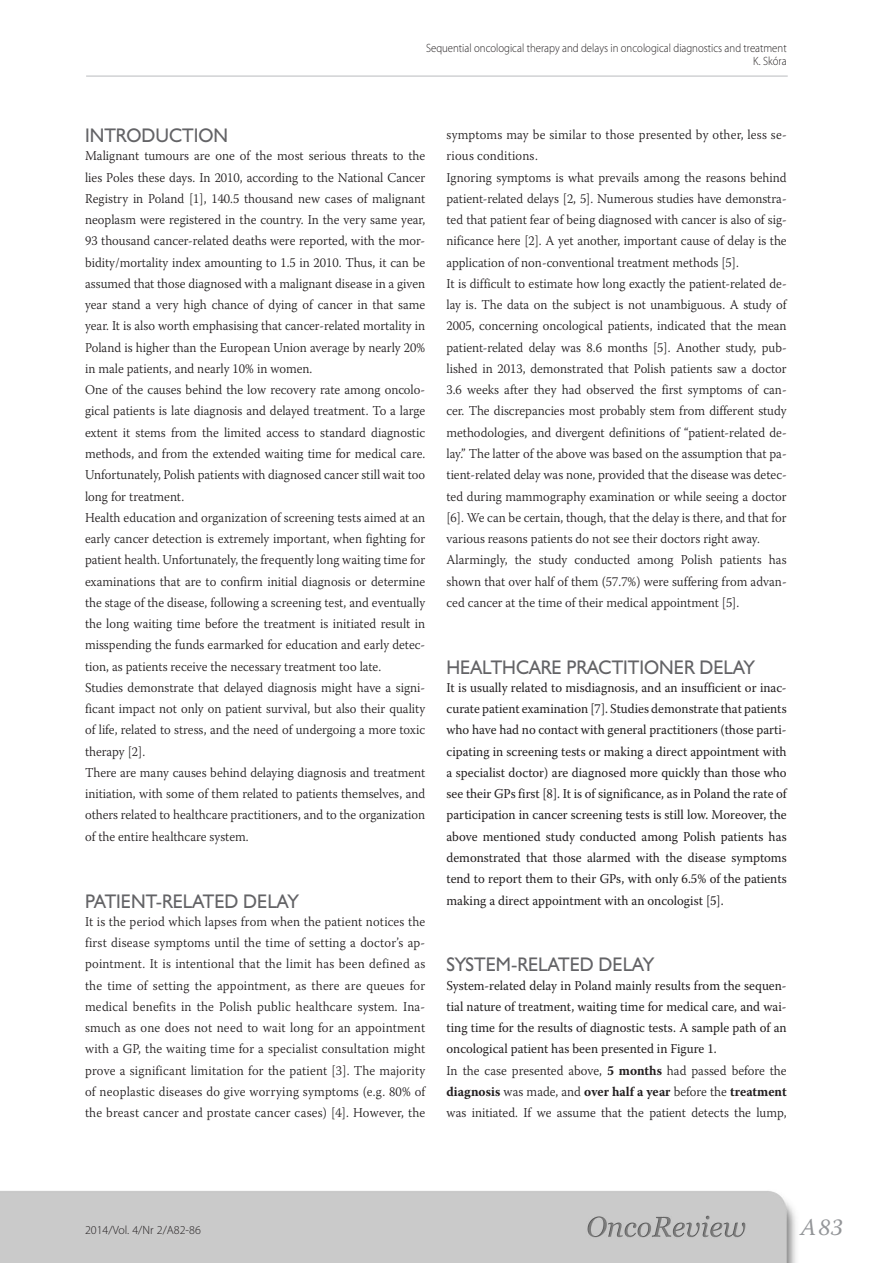
<style>
.page{position:relative;width:893px;height:1263px;background:#fff}
.page>*{position:absolute;margin:0;border:0;box-sizing:border-box;transform-origin:0 0}
.t1{font:italic 24px "Warnock Pro";color:#939598}
.t2{font:18px "Humanst 521 PL";color:#636366;scale:.95 1}
.t3{font:300 13.5px/21.3px "Warnock Pro";color:#231f20;scale:.95 1}
.t4{font:13.5px/21.3px "Warnock Pro";color:#231f20;text-align:justify;scale:.95 1}
.t5{font:300 12px/13.5px "Myriad Pro";color:#231f20;text-align:right;scale:.9 1}
.t6{font:300 12px "Myriad Pro";color:#231f20}
.s1{font-weight:300}
.s2{font-weight:700}
</style>
<div class="page">
<div style="left:0;top:1191px;width:796px;height:72px;background:#cacaca"></div>
<hr style="left:86px;top:75px;width:702px;height:2px;background:#d1d2d4">
<p class="t5" style="left:426px;top:41px;width:402px">Sequential oncological therapy and delays in oncological diagnostics and treatment<br>K. Skóra</p>
<h2 class="t2" style="left:85px;top:123px;width:152px">INTRODUCTION</h2>
<p class="t3" style="left:85px;top:145px;width:360px">Malignant tumours are one of the most serious threats to the lies Poles these days. In 2010, according to the National Cancer Registry in Poland [1], 140.5 thousand new cases of malignant neoplasm were registered in the country. In the very same year, 93 thousand cancer-related deaths were reported, with the mor&shy;bidity/mortality index amounting to 1.5 in 2010. Thus, it can be assumed that those diagnosed with a malignant disease in a given year stand a very high chance of dying of cancer in that same year. It is also worth emphasising that cancer-related mortality in Poland is higher than the European Union average by nearly 20% in male patients, and nearly 10% in women.<br>One of the causes behind the low recovery rate among oncolo&shy;gical patients is late diagnosis and delayed treatment. To a large extent it stems from the limited access to standard diagnostic methods, and from the extended waiting time for medical care.<br>Unfortunately, Polish patients with diagnosed cancer still wait too long for treatment.<br>Health education and organization of screening tests aimed at an early cancer detection is extremely important, when fighting for patient health. Unfortunately, the frequently long waiting time for examinations that are to confirm initial diagnosis or determine the stage of the disease, following a screening test, and eventually the long waiting time before the treatment is initiated result in misspending the funds earmarked for education and early detec&shy;tion, as patients receive the necessary treatment too late.<br>Studies demonstrate that delayed diagnosis might have a signi&shy;ficant impact not only on patient survival, but also their quality of life, related to stress, and the need of undergoing a more toxic therapy [2].<br>There are many causes behind delaying diagnosis and treatment initiation, with some of them related to patients themselves, and others related to healthcare practitioners, and to the organization of the entire healthcare system.</p>
<h2 class="t2" style="left:85px;top:888px;width:226px">PATI ENT-RELATED DELAY</h2>
<p class="t3" style="left:85px;top:910px;width:360px;text-align:justify">It is the period which lapses from when the patient notices the first disease symptoms until the time of setting a doctor’s ap&shy;pointment. It is intentional that the limit has been defined as the time of setting the appointment, as there are queues for medical benefits in the Polish public healthcare system. Ina&shy;smuch as one does not need to wait long for an appointment with a GP, the waiting time for a specialist consultation might prove a significant limitation for the patient [3]. The majority of neoplastic diseases do give worrying symptoms (e.g. 80% of the breast cancer and prostate cancer cases) [4]. However, the</p>
<p class="t3" style="left:446px;top:124px;width:360px">symptoms may be similar to those presented by other, less se&shy;rious conditions.<br>Ignoring symptoms is what prevails among the reasons behind patient-related delays [2, 5]. Numerous studies have demonstra&shy;ted that patient fear of being diagnosed with cancer is also of sig&shy;nificance here [2]. A yet another, important cause of delay is the application of non-conventional treatment methods [5].<br>It is difficult to estimate how long exactly the patient-related de&shy;lay is. The data on the subject is not unambiguous. A study of 2005, concerning oncological patients, indicated that the mean patient-related delay was 8.6 months [5]. Another study, pub&shy;lished in 2013, demonstrated that Polish patients saw a doctor 3.6 weeks after they had observed the first symptoms of can&shy;cer. The discrepancies most probably stem from different study methodologies, and divergent definitions of “patient-related de&shy;lay.” The latter of the above was based on the assumption that pa&shy;tient-related delay was none, provided that the disease was detec&shy;ted during mammography examination or while seeing a doctor [6]. We can be certain, though, that the delay is there, and that for various reasons patients do not see their doctors right away.<br>Alarmingly, the study conducted among Polish patients has shown that over half of them (57.7%) were suffering from advan&shy;ced cancer at the time of their medical appointment [5].</p>
<h2 class="t2" style="left:446px;top:655px;width:326px">HEALTH CARE PRACTITI ONER DELAY</h2>
<p class="t4" style="left:446px;top:676px;width:360px">It is usually related to misdiagnosis, and an insufficient or inac&shy;curate patient examination [7]. Studies demonstrate that patients who have had no contact with general practitioners (those parti&shy;cipating in screening tests or making a direct appointment with a specialist doctor) are diagnosed more quickly than those who see their GPs first [8]. It is of significance, as in Poland the rate of participation in cancer screening tests is still low. Moreover, the above mentioned study conducted among Polish patients has demonstrated that those alarmed with the disease symptoms tend to report them to their GPs, with only 6.5% of the patients making a direct appointment with an oncologist [5].</p>
<h2 class="t2" style="left:446px;top:952px;width:220px">SYSTEM-RELATED DELAY</h2>
<p class="t4" style="left:446px;top:974px;width:360px;text-align:left">System-related delay in Poland mainly results from the sequen&shy;tial nature of treatment, waiting time for medical care, and wai&shy;ting time for the results of diagnostic tests. A sample path of an oncological patient has been presented in Figure 1.<br><span class="s1">In the case presented above,</span> <span class="s2">5 months</span> <span class="s1">had passed before the </span><span class="s2">diagnosis</span> <span class="s1">was made, and</span> <span class="s2">over half a year</span> <span class="s1">before the</span> <span class="s2">treatment </span><span class="s1">was initiated. If we assume that the patient detects the lump,</span></p>
<p class="t6" style="left:85px;top:1223px;width:117px">2014/Vol. 4/Nr 2/A82-86</p>
<h1 class="t1" style="left:800px;top:1212px;width:44px">A83</h1>
</div>
